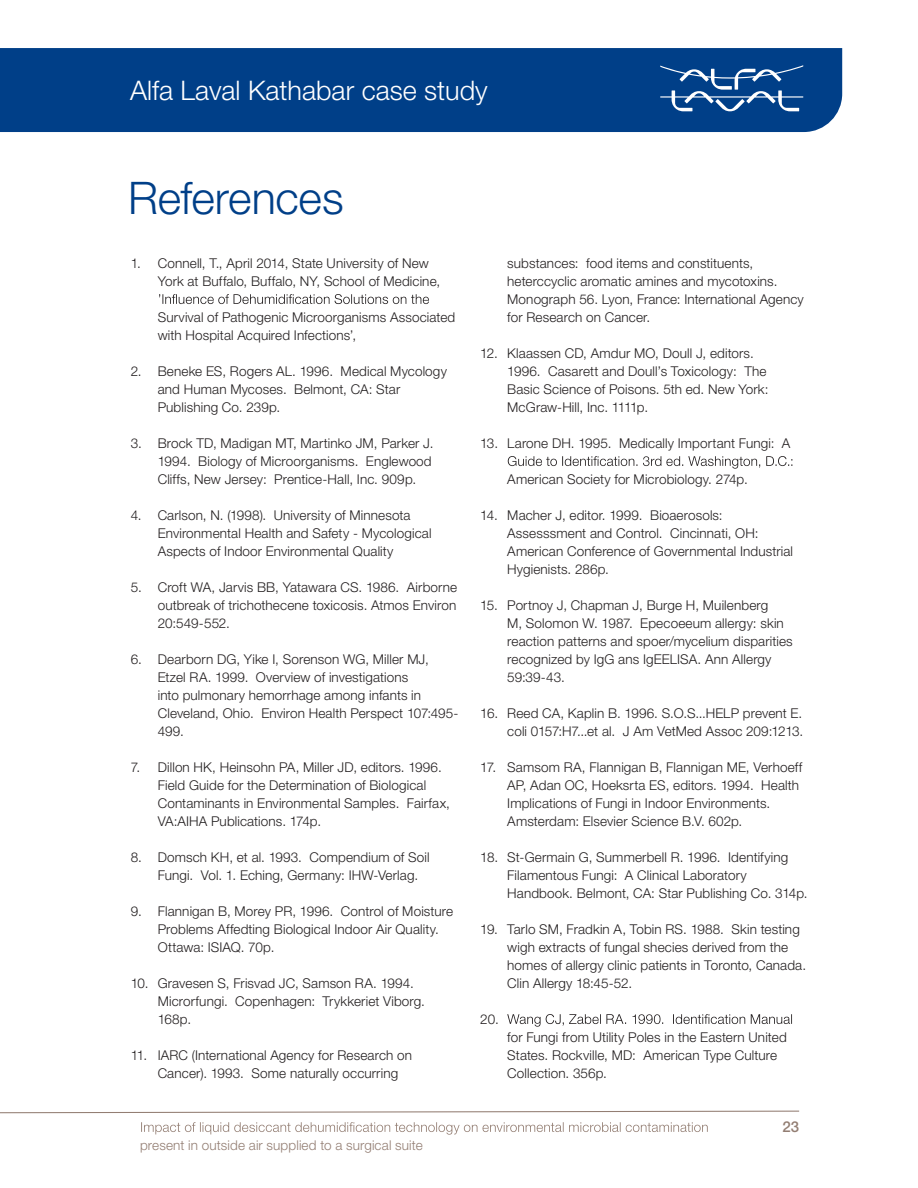
<style>
.page{position:relative;width:918px;height:1188px;background:#fff}
.page>*{position:absolute;margin:0;border:0;box-sizing:border-box;transform-origin:0 0}
.t1{font:300 45px "Helvetica Neue LT Std";letter-spacing:-.005em;color:#003f88}
.t2{font:300 27px "Helvetica Neue LT Std";color:#fff}
.t3{font:500 15px "Helvetica Neue LT Std";color:#937e73}
.t4{font:300 13.5px/18px "Helvetica Neue LT Std";letter-spacing:.01em;color:#231f20}
.t5{font:300 13.5px "Helvetica Neue LT Std";letter-spacing:.01em;color:#937e73}
</style>
<div class="page">
<div style="left:0;top:48px;width:842px;height:84px;background:#003f88"></div>
<svg style="left:0;top:1110px;width:800px;height:4px"></svg>
<svg style="left:141px;top:1122px;width:567px;height:13px"></svg>
<svg style="left:660px;top:65px;width:143px;height:46px;background:#30639e"></svg>
<svg style="left:159px;top:294px;width:270px;height:10px"></svg>
<svg style="left:508px;top:456px;width:284px;height:13px"></svg>
<svg style="left:507px;top:1014px;width:285px;height:13px"></svg>
<h2 class="t2" style="left:130px;top:74px;width:359px">Alfa Laval Kathabar case study</h2>
<h1 class="t1" style="left:128px;top:170px;width:217px">References</h1>
<p class="t4" style="left:158px;top:254px;width:284px;text-indent:-27px">1. Connell, T., April 2014, State University of New<br>York at Buffalo, Buffalo, NY, School of Medicine,</p>
<p class="t4" style="left:158px;top:308px;width:299px">Survival of Pathogenic Microorganisms Associated with Hospital Acquired Infections’,</p>
<p class="t4" style="left:158px;top:362px;width:291px;text-indent:-27px">2. Beneke ES, Rogers AL. 1996. Medical Mycology and Human Mycoses. Belmont, CA: Star<br>Publishing Co. 239p.</p>
<p class="t4" style="left:158px;top:434px;width:277px;text-indent:-27px">3. Brock TD, Madigan MT, Martinko JM, Parker J.<br>1994. Biology of Microorganisms. Englewood<br>Cliffs, New Jersey: Prentice-Hall, Inc. 909p.</p>
<p class="t4" style="left:158px;top:506px;width:275px;text-indent:-27px">4. Carlson, N. (1998). University of Minnesota<br>Environmental Health and Safety - Mycological<br>Aspects of Indoor Environmental Quality</p>
<p class="t4" style="left:158px;top:578px;width:301px;text-align:justify;text-indent:-27px">5. Croft WA, Jarvis BB, Yatawara CS. 1986. Airborne outbreak of trichothecene toxicosis. Atmos Environ 20:549-552.</p>
<p class="t4" style="left:158px;top:650px;width:302px;text-indent:-27px">6. Dearborn DG, Yike I, Sorenson WG, Miller MJ, Etzel RA. 1999. Overview of investigations<br>into pulmonary hemorrhage among infants in Cleveland, Ohio. Environ Health Perspect 107:495- 499.</p>
<p class="t4" style="left:158px;top:758px;width:294px;text-indent:-27px">7. Dillon HK, Heinsohn PA, Miller JD, editors. 1996.<br>Field Guide for the Determination of Biological Contaminants in Environmental Samples. Fairfax, VA:AIHA Publications. 174p.</p>
<p class="t4" style="left:158px;top:848px;width:273px;text-indent:-27px">8. Domsch KH, et al. 1993. Compendium of Soil<br>Fungi. Vol. 1. Eching, Germany: IHW-Verlag.</p>
<p class="t4" style="left:158px;top:902px;width:297px;text-indent:-27px">9. Flannigan B, Morey PR, 1996. Control of Moisture<br>Problems Affedting Biological Indoor Air Quality.<br>Ottawa: ISIAQ. 70p.</p>
<p class="t4" style="left:158px;top:974px;width:269px;text-indent:-27px">10. Gravesen S, Frisvad JC, Samson RA. 1994.<br>Microrfungi. Copenhagen: Trykkeriet Viborg.<br>168p.</p>
<p class="t4" style="left:158px;top:1046px;width:256px;text-indent:-27px">11. IARC (International Agency for Research on<br>Cancer). 1993. Some naturally occurring</p>
<p class="t5" style="left:140px;top:1137px;width:284px">present in outside air supplied to a surgical suite</p>
<p class="t4" style="left:507px;top:254px;width:298px">substances: food items and constituents, heterccyclic aromatic amines and mycotoxins.<br>Monograph 56. Lyon, France: International Agency for Research on Cancer.</p>
<p class="t4" style="left:507px;top:344px;width:263px;text-indent:-27px">12. Klaassen CD, Amdur MO, Doull J, editors.<br>1996. Casarett and Doull’s Toxicology: The Basic Science of Poisons. 5th ed. New York:<br>McGraw-Hill, Inc. 1111p.</p>
<p class="t4" style="left:480px;top:434px;width:312px">13. Larone DH. 1995. Medically Important Fungi: A</p>
<p class="t4" style="left:507px;top:470px;width:242px">American Society for Microbiology. 274p.</p>
<p class="t4" style="left:507px;top:506px;width:287px;text-indent:-27px">14. Macher J, editor. 1999. Bioaerosols:<br>Assesssment and Control. Cincinnati, OH:<br>American Conference of Governmental Industrial Hygienists. 286p.</p>
<p class="t4" style="left:507px;top:596px;width:287px;text-indent:-27px">15. Portnoy J, Chapman J, Burge H, Muilenberg<br>M, Solomon W. 1987. Epecoeeum allergy: skin reaction patterns and spoer/mycelium disparities recognized by IgG ans IgEELISA. Ann Allergy 59:39-43.</p>
<p class="t4" style="left:480px;top:704px;width:325px;text-align:right">16. Reed CA, Kaplin B. 1996. S.O.S...HELP prevent E. coli 0157:H7...et al. J Am VetMed Assoc 209:1213.</p>
<p class="t4" style="left:507px;top:758px;width:297px;text-indent:-27px">17. Samsom RA, Flannigan B, Flannigan ME, Verhoeff AP, Adan OC, Hoeksrta ES, editors. 1994. Health Implications of Fungi in Indoor Environments.<br>Amsterdam: Elsevier Science B.V. 602p.</p>
<p class="t4" style="left:507px;top:848px;width:302px;text-indent:-27px">18. St-Germain G, Summerbell R. 1996. Identifying<br>Filamentous Fungi: A Clinical Laboratory<br>Handbook. Belmont, CA: Star Publishing Co. 314p.</p>
<p class="t4" style="left:507px;top:920px;width:300px;text-indent:-27px">19. Tarlo SM, Fradkin A, Tobin RS. 1988. Skin testing wigh extracts of fungal shecies derived from the homes of allergy clinic patients in Toronto, Canada.<br>Clin Allergy 18:45-52.</p>
<p class="t4" style="left:480px;top:1010px;width:20px">20.</p>
<p class="t4" style="left:507px;top:1028px;width:281px">for Fungi from Utility Poles in the Eastern United<br>States. Rockville, MD: American Type Culture<br>Collection. 356p.</p>
<p class="t3" style="left:782px;top:1118px;width:18px">23</p>
</div>
